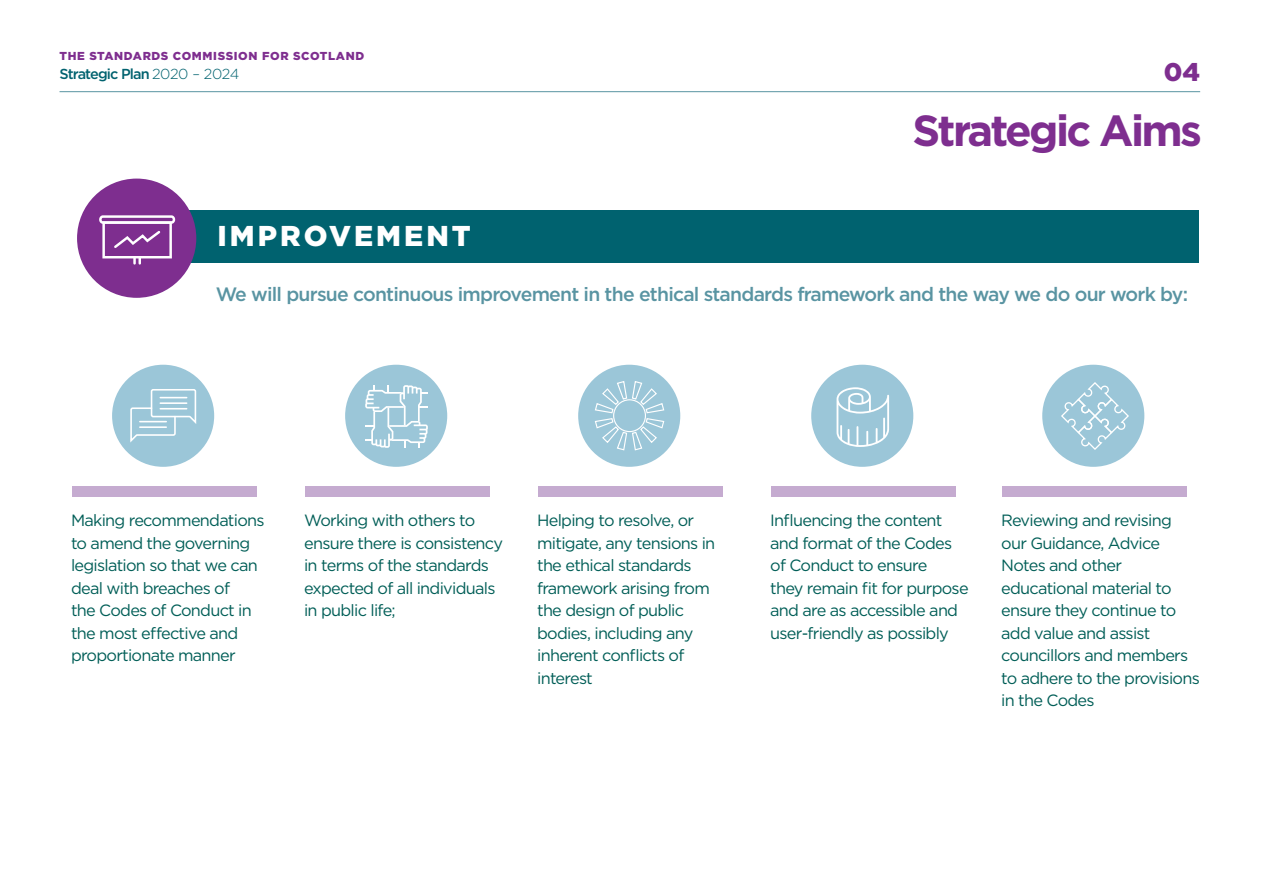
<style>
.page{position:relative;width:1263px;height:893px;background:#fff}
.page>*{position:absolute;margin:0;border:0;box-sizing:border-box;transform-origin:0 0}
.t1{font:700 43.5px "Gotham";letter-spacing:-.06em;color:#7e2e8f}
.t2{font:900 28.65px "Gotham";letter-spacing:.105em;color:#fff}
.t3{font:900 25.65px "Gotham";color:#7e2e8f}
.t4{font:500 19.35px "Gotham";letter-spacing:-.04em;color:#5994a2}
.t5{font:16.35px/22.5px "Gotham";letter-spacing:-.045em;color:#015e57}
.t6{font:500 14.55px "Gotham";letter-spacing:-.06em;color:#00626f}
.t7{font:900 11.55px "Gotham";letter-spacing:.055em;color:#7e2e8f}
.s1{font-weight:300}
</style>
<div class="page">
<hr style="left:60px;top:91px;width:1140px;height:1px;background:#5994a2">
<div style="left:111px;top:210px;width:1088px;height:52px;background:#00626f"></div>
<div style="left:77px;top:179px;width:119px;height:119px;background:#7e2e8f;border-radius:50%"></div>
<div style="left:102px;top:221px;width:70px;height:37px;border:2px solid #fff"></div>
<div style="left:99px;top:215px;width:76px;height:9px;border:2px solid #fff;border-radius:3px"></div>
<svg style="left:133px;top:257px;width:8px;height:6px"></svg>
<svg style="left:114px;top:231px;width:47px;height:17px"></svg>
<div style="left:112px;top:365px;width:102px;height:102px;background:#9bc6d8;border-radius:50%"></div>
<div style="left:72px;top:486px;width:185px;height:10px;background:#c5abd0"></div>
<div style="left:345px;top:365px;width:102px;height:102px;background:#9bc6d8;border-radius:50%"></div>
<div style="left:305px;top:486px;width:185px;height:10px;background:#c5abd0"></div>
<div style="left:578px;top:365px;width:102px;height:102px;background:#9bc6d8;border-radius:50%"></div>
<div style="left:538px;top:486px;width:185px;height:10px;background:#c5abd0"></div>
<div style="left:811px;top:365px;width:102px;height:102px;background:#9bc6d8;border-radius:50%"></div>
<div style="left:771px;top:486px;width:185px;height:10px;background:#c5abd0"></div>
<svg style="left:130px;top:389px;width:67px;height:54px"></svg>
<div style="left:1042px;top:365px;width:102px;height:102px;background:#9bc6d8;border-radius:50%"></div>
<div style="left:1002px;top:486px;width:185px;height:10px;background:#c5abd0"></div>
<svg style="left:365px;top:385px;width:63px;height:63px"></svg>
<svg style="left:1061px;top:382px;width:68px;height:68px"></svg>
<svg style="left:836px;top:387px;width:53px;height:60px"></svg>
<svg style="left:594px;top:381px;width:71px;height:70px"></svg>
<p class="t7" style="left:60px;top:52px;width:306px">THE STANDARDS COMMISSION FOR SCOTLAND</p>
<p class="t6" style="left:60px;top:69px;width:181px">Strategic Plan <span class="s1">2020 – 2024</span></p>
<h3 class="t3" style="left:1164px;top:63px;width:38px">04</h3>
<h1 class="t1" style="left:912px;top:116px;width:291px">Strategic Aims</h1>
<h2 class="t2" style="left:218px;top:226px;width:255px">IMPROVEMENT</h2>
<p class="t4" style="left:216px;top:287px;width:974px">We will pursue continuous improvement in the ethical standards framework and the way we do our work by:</p>
<p class="t5" style="left:71px;top:510px;width:195px">Making recommendations to amend the governing legislation so that we can deal with breaches of<br>the Codes of Conduct in the most effective and proportionate manner</p>
<p class="t5" style="left:304px;top:510px;width:200px">Working with others to ensure there is consistency in terms of the standards expected of all individuals in public life;</p>
<p class="t5" style="left:537px;top:510px;width:180px">Helping to resolve, or mitigate, any tensions in the ethical standards framework arising from the design of public bodies, including any inherent conflicts of interest</p>
<p class="t5" style="left:770px;top:510px;width:200px">Influencing the content and format of the Codes of Conduct to ensure<br>they remain fit for purpose and are as accessible and user-friendly as possibly</p>
<p class="t5" style="left:1001px;top:510px;width:200px">Reviewing and revising our Guidance, Advice<br>Notes and other educational material to ensure they continue to add value and assist councillors and members to adhere to the provisions in the Codes</p>
</div>
